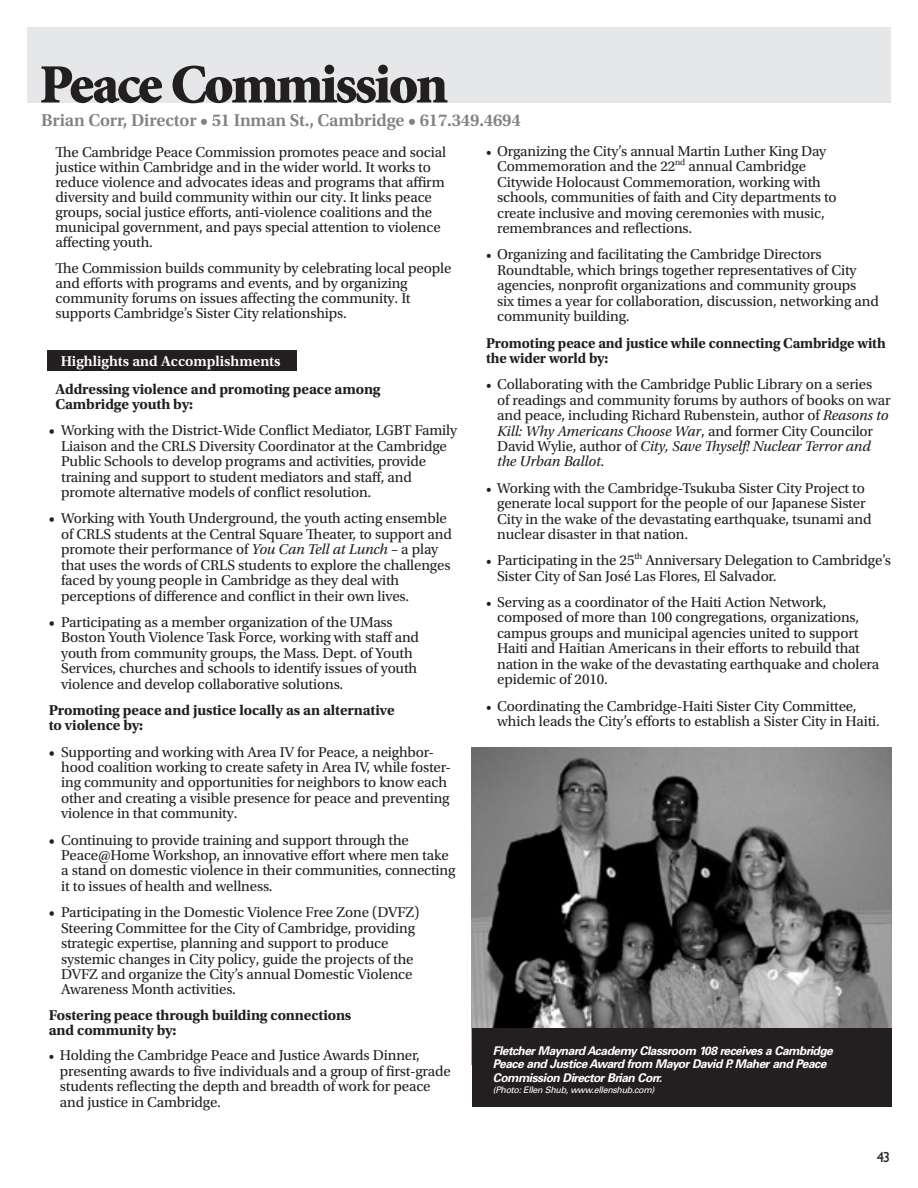
<style>
.page{position:relative;width:918px;height:1188px;background:#fff}
.page>*{position:absolute;margin:0;border:0;box-sizing:border-box;transform-origin:0 0}
.t1{font:900 55.5px "Minion Std";letter-spacing:-.04em;color:#231f20}
.t2{font:600 18px "Utopia Std";letter-spacing:-.01em;color:#808285}
.t3{font:15px/15.5px "Utopia Std";letter-spacing:-.01em;color:#231f20}
.t4{font:700 15px/15.5px "Utopia Std";letter-spacing:-.01em;color:#231f20}
.t5{font:600 15px "Utopia Std";color:#fff}
.t6{font:14.7px "Gill Sans";color:#231f20}
.t7{font:italic 700 12px/13.8px "Univers";letter-spacing:-.04em;color:#fff}
.t8{font:italic 9px "Univers";letter-spacing:-.04em;color:#fff}
.s1{font-style:italic}
.s2{font-size:13.5px}
</style>
<div class="page">
<div style="left:27px;top:27px;width:864px;height:76px;background:#e6e7e9"></div>
<img style="left:472px;top:748px;width:420px;height:281px">
<div style="left:472px;top:1029px;width:420px;height:78px;background:#231f20"></div>
<div style="left:47px;top:350px;width:250px;height:21px;background:#231f20"></div>
<h1 class="t1" style="left:39px;top:57px;width:410px">Peace Commission</h1>
<p class="t2" style="left:41px;top:110px;width:481px">Brian Corr, Director • 51 Inman St., Cambridge • 617.349.4694</p>
<p class="t3" style="left:56px;top:145px;width:392px;line-height:15px">The Cambridge Peace Commission promotes peace and social justice within Cambridge and in the wider world. It works to reduce violence and advocates ideas and programs that affirm diversity and build community within our city. It links peace groups, social justice efforts, anti-violence coalitions and the municipal government, and pays special attention to violence affecting youth.</p>
<p class="t3" style="left:56px;top:261px;width:397px;line-height:15px">The Commission builds community by celebrating local people and efforts with programs and events, and by organizing community forums on issues affecting the community. It supports Cambridge’s Sister City relationships.</p>
<p class="t5" style="left:61px;top:353px;width:221px">Highlights and Accomplishments</p>
<p class="t4" style="left:56px;top:381px;width:327px">Addressing violence and promoting peace among<br>Cambridge youth by:</p>
<p class="t3" style="left:61px;top:423px;width:398px;text-indent:-12px">• Working with the District-Wide Conflict Mediator, LGBT Family Liaison and the CRLS Diversity Coordinator at the Cambridge Public Schools to develop programs and activities, provide training and support to student mediators and staff, and promote alternative models of conflict resolution.</p>
<p class="t3" style="left:61px;top:511px;width:392px;text-indent:-12px">• Working with Youth Underground, the youth acting ensemble of CRLS students at the Central Square Theater, to support and promote their performance of <span class="s1">You Can Tell at Lunch</span> – a play that uses the words of CRLS students to explore the challenges faced by young people in Cambridge as they deal with perceptions of difference and conflict in their own lives.</p>
<p class="t3" style="left:61px;top:614px;width:359px;text-indent:-12px">• Participating as a member organization of the UMass Boston Youth Violence Task Force, working with staff and youth from community groups, the Mass. Dept. of Youth Services, churches and schools to identify issues of youth violence and develop collaborative solutions.</p>
<p class="t4" style="left:49px;top:702px;width:347px">Promoting peace and justice locally as an alternative to violence by:</p>
<p class="t3" style="left:61px;top:744px;width:391px;text-indent:-12px">• Supporting and working with Area IV for Peace, a neighbor&shy;hood coalition working to create safety in Area IV, while foster&shy;ing community and opportunities for neighbors to know each other and creating a visible presence for peace and preventing violence in that community.</p>
<p class="t3" style="left:61px;top:832px;width:396px;text-indent:-12px">• Continuing to provide training and support through the Peace@Home Workshop, an innovative effort where men take a stand on domestic violence in their communities, connecting it to issues of health and wellness.</p>
<p class="t3" style="left:61px;top:905px;width:360px;text-indent:-12px">• Participating in the Domestic Violence Free Zone (DVFZ)<br>Steering Committee for the City of Cambridge, providing strategic expertise, planning and support to produce systemic changes in City policy, guide the projects of the DVFZ and organize the City’s annual Domestic Violence Awareness Month activities.</p>
<p class="t4" style="left:49px;top:1007px;width:304px">Fostering peace through building connections and community by:</p>
<p class="t3" style="left:60px;top:1048px;width:392px;text-indent:-11px"><span class="s2">•</span> Holding the Cambridge Peace and Justice Awards Dinner, presenting awards to five individuals and a group of first-grade students reflecting the depth and breadth of work for peace and justice in Cambridge.</p>
<p class="t3" style="left:497px;top:144px;width:341px;text-indent:-11px"><span class="s2">•</span> Organizing the City’s annual Martin Luther King Day Commemoration and the 22<sup>nd</sup> annual Cambridge Citywide Holocaust Commemoration, working with schools, communities of faith and City departments to create inclusive and moving ceremonies with music, remembrances and reflections.</p>
<p class="t3" style="left:497px;top:247px;width:383px;text-indent:-11px"><span class="s2">•</span> Organizing and facilitating the Cambridge Directors Roundtable, which brings together representatives of City agencies, nonprofit organizations and community groups<br>six times a year for collaboration, discussion, networking and community building.</p>
<p class="t4" style="left:486px;top:335px;width:401px">Promoting peace and justice while connecting Cambridge with the wider world by:</p>
<p class="t3" style="left:497px;top:377px;width:395px;text-indent:-11px"><span class="s2">•</span> Collaborating with the Cambridge Public Library on a series<br>of readings and community forums by authors of books on war and peace, including Richard Rubenstein, author of <span class="s1">Reasons to Kill: Why Americans Choose War</span>, and former City Councilor David Wylie, author of <span class="s1">City, Save Thyself! Nuclear Terror and the Urban Ballot</span>.</p>
<p class="t3" style="left:497px;top:480px;width:376px;text-indent:-11px"><span class="s2">•</span> Working with the Cambridge-Tsukuba Sister City Project to generate local support for the people of our Japanese Sister City in the wake of the devastating earthquake, tsunami and nuclear disaster in that nation.</p>
<p class="t3" style="left:497px;top:553px;width:395px;text-indent:-11px"><span class="s2">•</span> Participating in the 25<sup>th</sup> Anniversary Delegation to Cambridge’s<br>Sister City of San José Las Flores, El Salvador.</p>
<p class="t3" style="left:497px;top:595px;width:384px;text-indent:-11px"><span class="s2">•</span> Serving as a coordinator of the Haiti Action Network, composed of more than 100 congregations, organizations, campus groups and municipal agencies united to support Haiti and Haitian Americans in their efforts to rebuild that nation in the wake of the devastating earthquake and cholera epidemic of 2010.</p>
<p class="t3" style="left:497px;top:698px;width:384px;text-indent:-11px"><span class="s2">•</span> Coordinating the Cambridge-Haiti Sister City Committee, which leads the City’s efforts to establish a Sister City in Haiti.</p>
<p class="t7" style="left:493px;top:1043px;width:341px">Fletcher Maynard Academy Classroom 108 receives a Cambridge<br>Peace and Justice Award from Mayor David P. Maher and Peace<br>Commission Director Brian Corr.</p>
<p class="t8" style="left:493px;top:1084px;width:163px">(Photo: Ellen Shub, www.ellenshub.com)</p>
<p class="t6" style="left:877px;top:1149px;width:15px">43</p>
</div>
